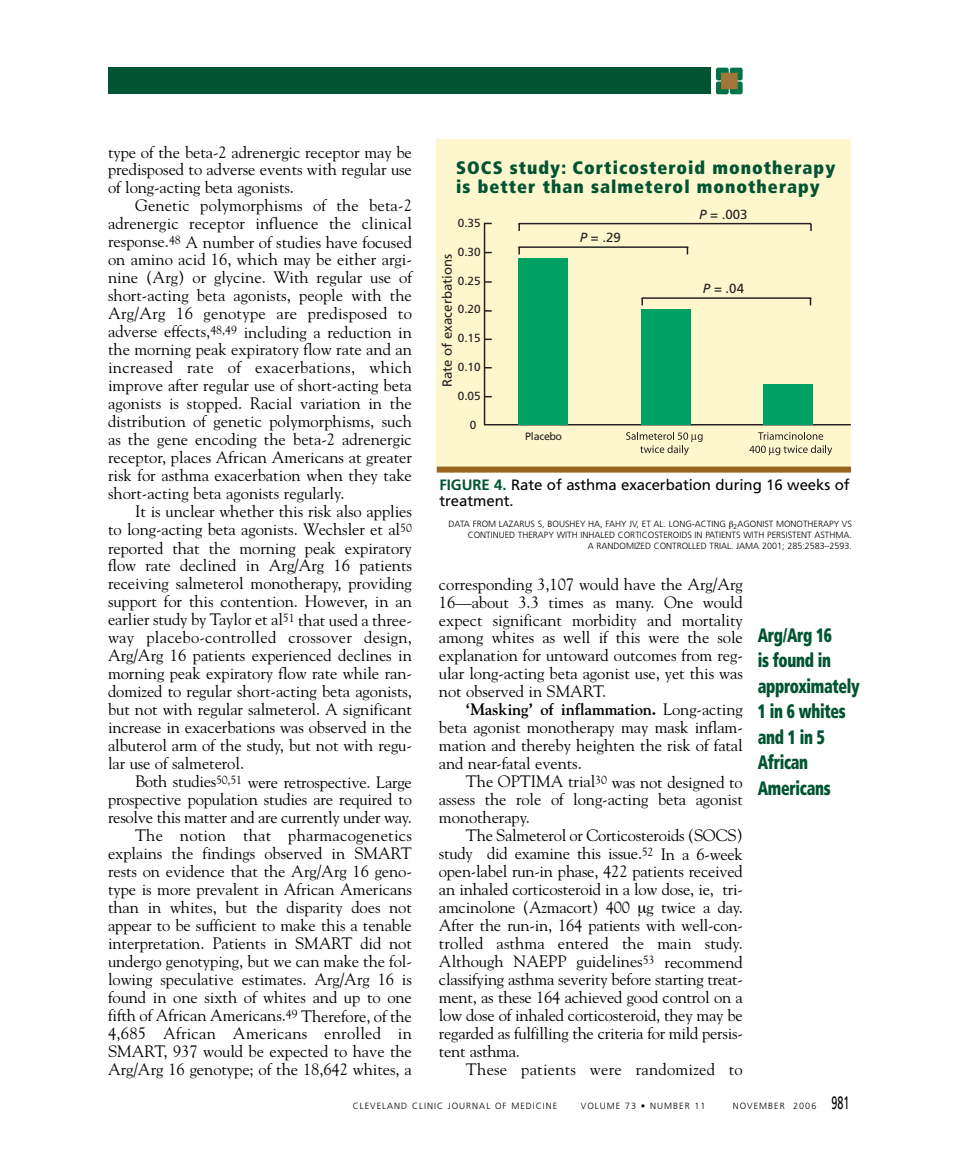
<style>
.page{position:relative;width:959px;height:1161px;background:#fff}
.page>*{position:absolute;margin:0;border:0;box-sizing:border-box;transform-origin:0 0}
.t1{font:900 condensed 19.5px/25.5px "Frutiger";letter-spacing:-.02em;color:#015432;scale:.8 1}
.t2{font:900 condensed 18px/19.5px "Frutiger";letter-spacing:.055em;color:#015432}
.t3{font:16.5px/18px "Goudy";letter-spacing:-.005em;color:#000;text-align:justify}
.t4{font:16.5px "Goudy";letter-spacing:.015em;color:#000}
.t5{font:15px/16.5px "Frutiger";letter-spacing:-.005em;color:#000}
.t6{font:13.2px "Frutiger";color:#231f20}
.t7{font:11.7px "Frutiger";color:#231f20}
.t8{font:10.65px "Frutiger";letter-spacing:-.025em;color:#231f20}
.t9{font:300 9px/10.9px "Frutiger";color:#000;text-align:right}
.t10{font:300 9px "Frutiger";letter-spacing:.11em;color:#000}
.s1{font-style:italic}
.s2{font-weight:700;color:#015432}
.s3{font-weight:700}
.s4{font-weight:400;font-size:18px}
</style>
<div class="page">
<svg style="left:717px;top:67px;width:26px;height:28px"></svg>
<svg style="left:716px;top:68px;width:26px;height:26px"></svg>
<div style="left:721px;top:73px;width:16px;height:16px;background:#a17638"></div>
<div style="left:108px;top:68px;width:603px;height:26px;background:#015432"></div>
<div style="left:436px;top:140px;width:414px;height:328px;background:#fef7ce"></div>
<svg style="left:483px;top:222px;width:367px;height:204px"></svg>
<svg style="left:749px;top:432px;width:83px;height:23px"></svg>
<svg style="left:626px;top:432px;width:76px;height:23px"></svg>
<div style="left:518px;top:258px;width:50px;height:167px;background:#00a263"></div>
<div style="left:641px;top:309px;width:49px;height:116px;background:#00a263"></div>
<div style="left:763px;top:384px;width:49px;height:41px;background:#00a263"></div>
<svg style="left:484px;top:281px;width:8px;height:2px"></svg>
<svg style="left:484px;top:310px;width:8px;height:2px"></svg>
<svg style="left:484px;top:367px;width:8px;height:2px"></svg>
<hr style="left:518px;top:246px;width:170px;height:2px;background:#231f20">
<svg style="left:518px;top:247px;width:2px;height:7px"></svg>
<svg style="left:686px;top:248px;width:2px;height:6px"></svg>
<hr style="left:518px;top:223px;width:292px;height:1px;background:#231f20">
<svg style="left:518px;top:224px;width:2px;height:7px"></svg>
<hr style="left:641px;top:297px;width:170px;height:2px;background:#231f20">
<svg style="left:641px;top:298px;width:2px;height:7px"></svg>
<svg style="left:809px;top:299px;width:2px;height:6px"></svg>
<div style="left:436px;top:467px;width:414px;height:6px;background:#976422"></div>
<p class="t3" style="left:108px;top:144px;width:305px">type of the beta-2 adrenergic receptor may be predisposed to adverse events with regular use of long-acting beta agonists.</p>
<p class="t3" style="left:108px;top:198px;width:305px;text-indent:27px">Genetic polymorphisms of the beta-2 adrenergic receptor influence the clinical response.<sup>48</sup> A number of studies have focused on amino acid 16, which may be either argi&shy;nine (Arg) or glycine. With regular use of short-acting beta agonists, people with the Arg/Arg 16 genotype are predisposed to adverse effects,<sup>48,49</sup> including a reduction in the morning peak expiratory flow rate and an increased rate of exacerbations, which improve after regular use of short-acting beta agonists is stopped. Racial variation in the distribution of genetic polymorphisms, such as the gene encoding the beta-2 adrenergic receptor, places African Americans at greater risk for asthma exacerbation when they take short-acting beta agonists regularly.</p>
<p class="t3" style="left:108px;top:504px;width:305px;text-indent:27px">It is unclear whether this risk also applies to long-acting beta agonists. Wechsler et al<sup>50 </sup>reported that the morning peak expiratory flow rate declined in Arg/Arg 16 patients receiving salmeterol monotherapy, providing support for this contention. However, in an earlier study by Taylor et al<sup>51</sup> that used a three&shy;way placebo-controlled crossover design, Arg/Arg 16 patients experienced declines in morning peak expiratory flow rate while ran&shy;domized to regular short-acting beta agonists, but not with regular salmeterol. A significant increase in exacerbations was observed in the albuterol arm of the study, but not with regu&shy;lar use of salmeterol.</p>
<p class="t3" style="left:108px;top:774px;width:305px;text-align:right">Both studies<sup>50,51</sup> were retrospective. Large prospective population studies are required to resolve this matter and are currently under way.<br>The notion that pharmacogenetics explains the findings observed in SMART rests on evidence that the Arg/Arg 16 geno&shy;type is more prevalent in African Americans than in whites, but the disparity does not appear to be sufficient to make this a tenable interpretation. Patients in SMART did not undergo genotyping, but we can make the fol&shy;lowing speculative estimates. Arg/Arg 16 is found in one sixth of whites and up to one fifth of African Americans.<sup>49</sup> Therefore, of the 4,685 African Americans enrolled in SMART, 937 would be expected to have the Arg/Arg 16 genotype; of the 18,642 whites, a</p>
<p class="t2" style="left:456px;top:159px;width:380px">SOCS study: Corticosteroid monotherapy is better than salmeterol monotherapy</p>
<p class="t7" style="left:458px;top:218px;width:24px">0.35</p>
<p class="t7" style="left:458px;top:247px;width:24px">0.30</p>
<p class="t7" style="left:458px;top:276px;width:24px">0.25</p>
<p class="t7" style="left:458px;top:305px;width:24px">0.20</p>
<p class="t7" style="left:458px;top:334px;width:24px">0.15</p>
<p class="t7" style="left:458px;top:362px;width:24px">0.10</p>
<p class="t7" style="left:458px;top:391px;width:24px">0.05</p>
<p class="t7" style="left:470px;top:420px;width:8px">0</p>
<p class="t6" style="left:442px;top:387px;width:135px;rotate:-90deg">Rate of exacerbations</p>
<p class="t6" style="left:580px;top:232px;width:43px"><span class="s1">P</span> = .29</p>
<p class="t8" style="left:525px;top:432px;width:39px">Placebo</p>
<p class="t6" style="left:699px;top:209px;width:50px"><span class="s1">P</span> = .003</p>
<p class="t6" style="left:703px;top:283px;width:43px"><span class="s1">P</span> = .04</p>
<p class="t5" style="left:439px;top:477px;width:412px"><span class="s2">FIGURE 4.</span> Rate of asthma exacerbation during 16 weeks of treatment.</p>
<p class="t9" style="left:448px;top:519px;width:405px">DATA FROM LAZARUS S, BOUSHEY HA, FAHY JV, ET AL. LONG-ACTING <sub>2</sub>AGONIST MONOTHERAPY VS<br>CONTINUED THERAPY WITH INHALED CORTICOSTEROIDS IN PATIENTS WITH PERSISTENT ASTHMA.<br>A RANDOMIZED CONTROLLED TRIAL. JAMA 2001; 285:2583–2593.</p>
<p class="t3" style="left:439px;top:576px;width:305px">corresponding 3,107 would have the Arg/Arg 16—about 3.3 times as many. One would expect significant morbidity and mortality among whites as well if this were the sole explanation for untoward outcomes from reg&shy;ular long-acting beta agonist use, yet this was not observed in SMART.</p>
<p class="t3" style="left:439px;top:702px;width:305px;text-indent:27px"><span class="s3">‘Masking’ of inflammation.</span> Long-acting beta agonist monotherapy may mask inflam&shy;mation and thereby heighten the risk of fatal and near-fatal events.</p>
<p class="t3" style="left:439px;top:774px;width:305px;text-indent:27px">The OPTIMA trial<sup>30</sup> was not designed to assess the role of long-acting beta agonist monotherapy.</p>
<p class="t3" style="left:439px;top:828px;width:305px;text-indent:27px">The Salmeterol or Corticosteroids (SOCS) study did examine this issue.<sup>52</sup> In a 6-week open-label run-in phase, 422 patients received an inhaled corticosteroid in a low dose, ie, tri&shy;amcinolone (Azmacort) 400 g twice a day.<br>After the run-in, 164 patients with well-con&shy;trolled asthma entered the main study.<br>Although NAEPP guidelines<sup>53</sup> recommend classifying asthma severity before starting treat&shy;ment, as these 164 achieved good control on a low dose of inhaled corticosteroid, they may be regarded as fulfilling the criteria for mild persis&shy;tent asthma.</p>
<p class="t4" style="left:466px;top:1063px;width:278px">These patients were randomized to</p>
<p class="t1" style="left:758px;top:624px;width:129px">Arg/Arg 16<br>is found in approximately<br>1 in 6 whites and 1 in 5<br>African<br>Americans</p>
<p class="t10" style="left:353px;top:1102px;width:206px">CLEVELAND CLINIC JOURNAL OF MEDICINE</p>
<p class="t10" style="left:581px;top:1102px;width:126px">VOLUME 73 • NUMBER 11</p>
<p class="t10" style="left:732px;top:1102px;width:118px">NOVEMBER 2006 <span class="s4">981</span></p>
</div>
